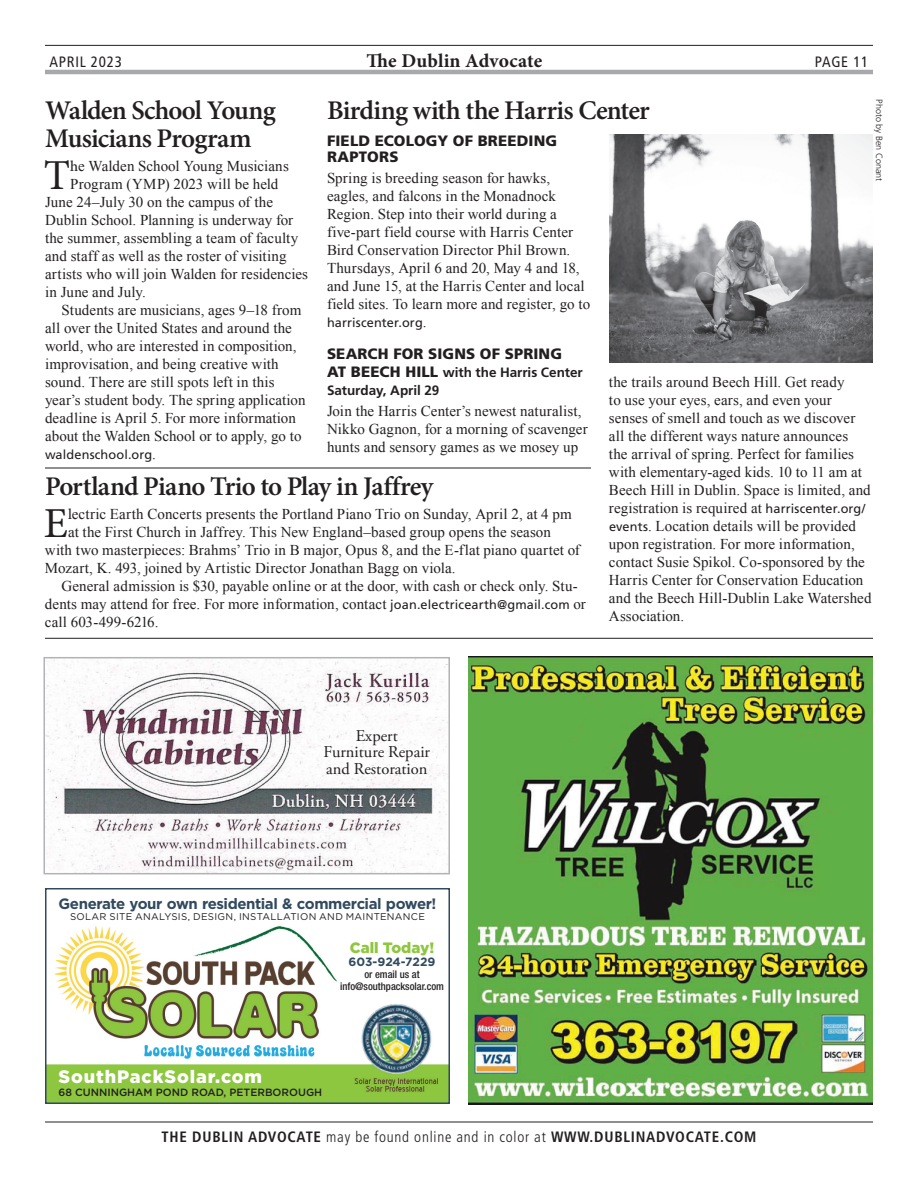
<style>
.page{position:relative;width:918px;height:1188px;background:#fff}
.page>*{position:absolute;margin:0;border:0;box-sizing:border-box;transform-origin:0 0}
.t1{font:42.75px "Minion Pro";color:#231f20}
.t2{font:600 27px/28.5px "Minion Pro";letter-spacing:-.03em;color:#231f20}
.t3{font:700 19.5px "Minion Pro";letter-spacing:.01em;color:#231f20}
.t4{font:900 18px "Gotham";letter-spacing:.05em;color:#fff}
.t5{font:16.5px/16.5px "Adobe Garamond Pro";color:#231f20;text-align:center}
.t6{font:15px/18px "Times New Roman";letter-spacing:.005em;color:#231f20}
.t7{font:700 condensed 15px "Frutiger LT Std";letter-spacing:.05em;color:#231f20}
.t8{font:900 15px/16.5px "Frutiger LT Std";letter-spacing:.01em;color:#231f20}
.t9{font:700 15px "Gotham";letter-spacing:-.03em;color:#314a5e}
.t10{font:condensed 15px "Frutiger LT Std";letter-spacing:.05em;color:#231f20}
.t11{font:900 15px "Gotham";color:#8ec63f}
.t12{font:700 13.5px/18px "Frutiger LT Std";color:#231f20}
.t13{font:12.75px "Frutiger LT Std";letter-spacing:.01em;color:#231f20}
.t14{font:700 12px "Gotham";letter-spacing:-.01em;color:#314a5e}
.t15{font:500 condensed 10.5px/12px "Helvetica Neue LT Std";color:#231f20;text-align:center}
.t16{font:500 10.5px "Gotham";color:#231f20}
.t17{font:9.75px "Gotham";letter-spacing:.03em;color:#231f20}
.t18{font:300 9px "Frutiger LT Std";color:#231f20}
.s1{font-family:"Times New Roman";font-size:15px}
.s2{font-weight:900;font-size:15px}
.s3{font-family:"Minion Pro";font-weight:500}
.s4{font-family:"Frutiger LT Std";font-size:12.75px}
.s5{font-weight:300}
</style>
<div class="page">
<hr style="left:45px;top:45px;width:828px;height:1px;background:#231f20">
<hr style="left:45px;top:70px;width:828px;height:4px;background:#a8a9ad">
<hr style="left:45px;top:1122px;width:828px;height:1px;background:#231f20">
<hr style="left:45px;top:638px;width:828px;height:1px;background:#231f20">
<img style="left:468px;top:657px;width:405px;height:447px">
<img style="left:48px;top:926px;width:399px;height:175px">
<div style="left:45px;top:888px;width:405px;height:216px;border:2px solid #314a5e"></div>
<img style="left:47px;top:660px;width:400px;height:211px">
<div style="left:44px;top:657px;width:406px;height:217px;border:2px solid #b2b3b7"></div>
<hr style="left:45px;top:468px;width:546px;height:1px;background:#231f20">
<img style="left:609px;top:134px;width:264px;height:229px">
<p class="t10" style="left:50px;top:53px;width:74px">APRIL 2023</p>
<h3 class="t3" style="left:367px;top:47px;width:177px">The Dublin Advocate</h3>
<p class="t10" style="left:815px;top:53px;width:55px">PAGE 11</p>
<h2 class="t2" style="left:327px;top:96px;width:324px">Birding with the Harris Center</h2>
<p class="t8" style="left:327px;top:132px;width:232px">FIELD ECOLOGY OF BREEDING<br>RAPTORS</p>
<p class="t6" style="left:327px;top:169px;width:265px">Spring is breeding season for hawks, eagles, and falcons in the Monadnock Region. Step into their world during a five-part field course with Harris Center Bird Conservation Director Phil Brown.<br>Thursdays, April 6 and 20, May 4 and 18, and June 15, at the Harris Center and local field sites. To learn more and register, go to</p>
<p class="t13" style="left:327px;top:315px;width:101px">harriscenter.org<span class="s1">.</span></p>
<p class="t8" style="left:327px;top:345px;width:237px">SEARCH FOR SIGNS OF SPRING</p>
<p class="t12" style="left:327px;top:363px;width:257px"><span class="s2">AT BEECH HILL</span> with the Harris Center<br>Saturday, April 29</p>
<p class="t6" style="left:327px;top:401px;width:262px">Join the Harris Center’s newest naturalist,<br>Nikko Gagnon, for a morning of scavenger hunts and sensory games as we mosey up</p>
<h2 class="t2" style="left:45px;top:472px;width:390px">Portland Piano Trio to Play in Jaffrey</h2>
<h1 class="t1" style="left:44px;top:494px;width:26px">E</h1>
<p class="t6" style="left:68px;top:504px;width:505px"><span class="s3">l</span>ectric Earth Concerts presents the Portland Piano Trio on Sunday, April 2, at 4 pm</p>
<h2 class="t2" style="left:45px;top:96px;width:232px">Walden School Young<br>Musicians Program</h2>
<h1 class="t1" style="left:44px;top:147px;width:28px">T</h1>
<p class="t6" style="left:70px;top:157px;width:220px"><span class="s3">h</span>e Walden School Young Musicians</p>
<p class="t18" style="left:884px;top:99px;width:84px;rotate:90deg">Photo by Ben Conant</p>
<p class="t6" style="left:70px;top:175px;width:210px">Program (YMP) 2023 will be held</p>
<p class="t6" style="left:45px;top:193px;width:229px">June 24–July 30 on the campus of the</p>
<p class="t6" style="left:45px;top:211px;width:250px">Dublin School. Planning is underway for</p>
<p class="t6" style="left:45px;top:229px;width:255px">the summer, assembling a team of faculty</p>
<p class="t6" style="left:45px;top:247px;width:243px">and staff as well as the roster of visiting</p>
<p class="t6" style="left:45px;top:265px;width:265px">artists who will join Walden for residencies</p>
<p class="t6" style="left:45px;top:283px;width:102px">in June and July.</p>
<p class="t6" style="left:62px;top:301px;width:241px">Students are musicians, ages 9–18 from</p>
<p class="t6" style="left:45px;top:319px;width:248px">all over the United States and around the</p>
<p class="t6" style="left:45px;top:337px;width:253px">world, who are interested in composition,</p>
<p class="t6" style="left:45px;top:355px;width:235px">improvisation, and being creative with</p>
<p class="t6" style="left:45px;top:373px;width:231px">sound. There are still spots left in this</p>
<p class="t6" style="left:45px;top:391px;width:262px">year’s student body. The spring application</p>
<p class="t6" style="left:45px;top:409px;width:252px">deadline is April 5. For more information</p>
<p class="t6" style="left:45px;top:427px;width:258px">about the Walden School or to apply, go to</p>
<p class="t13" style="left:45px;top:447px;width:113px">waldenschool.org<span class="s1">.</span></p>
<p class="t6" style="left:609px;top:373px;width:264px">the trails around Beech Hill. Get ready<br>to use your eyes, ears, and even your senses of smell and touch as we discover all the different ways nature announces<br>the arrival of spring. Perfect for families with elementary-aged kids. 10 to 11 am at Beech Hill in Dublin. Space is limited, and registration is required at <span class="s4">harriscenter.org/ events</span>. Location details will be provided upon registration. For more information, contact Susie Spikol. Co-sponsored by the Harris Center for Conservation Education and the Beech Hill-Dublin Lake Watershed Association.</p>
<p class="t6" style="left:68px;top:522px;width:484px">at the First Church in Jaffrey. This New England–based group opens the season</p>
<p class="t6" style="left:45px;top:540px;width:536px">with two masterpieces: Brahms’ Trio in B major, Opus 8, and the E-flat piano quartet of</p>
<p class="t6" style="left:45px;top:558px;width:412px">Mozart, K. 493, joined by Artistic Director Jonathan Bagg on viola.</p>
<p class="t6" style="left:61px;top:576px;width:518px">General admission is $30, payable online or at the door, with cash or check only. Stu-</p>
<p class="t6" style="left:45px;top:594px;width:542px">dents may attend for free. For more information, contact <span class="s4">joan.electricearth@gmail.com</span> or</p>
<p class="t6" style="left:45px;top:612px;width:115px">call 603-499-6216.</p>
<p class="t5" style="left:324px;top:728px;width:108px">Expert<br>Furniture Repair and Restoration</p>
<p class="t9" style="left:58px;top:895px;width:379px">Generate your own residential &amp; commercial power!</p>
<p class="t17" style="left:70px;top:912px;width:357px">SOLAR SITE ANALYSIS, DESIGN, INSTALLATION AND MAINTENANCE</p>
<p class="t11" style="left:350px;top:939px;width:86px">Call Today!</p>
<p class="t14" style="left:349px;top:955px;width:88px">603-924-7229</p>
<p class="t15" style="left:340px;top:969px;width:105px">or email us at info@southpacksolar.com</p>
<p class="t4" style="left:58px;top:1067px;width:205px">SouthPackSolar.com</p>
<p class="t16" style="left:58px;top:1086px;width:265px">68 CUNNINGHAM POND ROAD, PETERBOROUGH</p>
<p class="t7" style="left:161px;top:1128px;width:597px">THE DUBLIN ADVOCATE <span class="s5">may be found online and in color at</span> WWW.DUBLINADVOCATE.COM</p>
</div>
